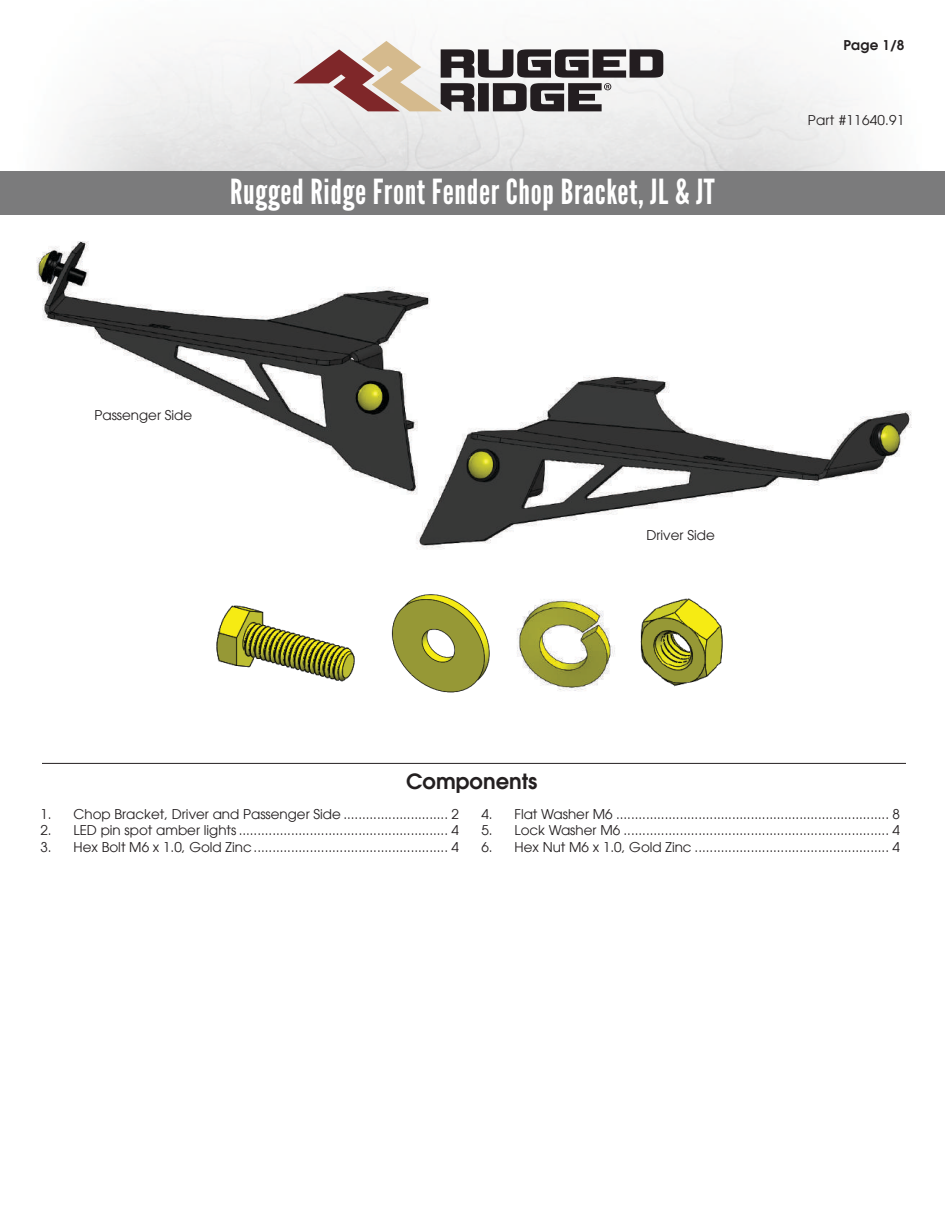
<style>
.page{position:relative;width:945px;height:1215px;background:#fff}
.page>*{position:absolute;margin:0;border:0;box-sizing:border-box;transform-origin:0 0}
.t1{font:34.5px "League Gothic";letter-spacing:.02em;color:#fff}
.t2{font:600 21px "Avant Garde LT";color:#231f20}
.t3{font:13.5px "Avant Garde LT";color:#231f20}
.t4{font:13.5px "Avant Garde LT";letter-spacing:.02em;color:#231f20}
.t5{font:600 13.5px "Avant Garde LT";color:#231f20}
</style>
<div class="page">
<div style="left:0;top:171px;width:945px;height:44px;background:#7b7b7c"></div>
<svg style="left:293px;top:41px;width:370px;height:70px"></svg>
<img style="left:416px;top:376px;width:496px;height:173px">
<img style="left:36px;top:241px;width:395px;height:263px">
<hr style="left:42px;top:763px;width:864px;height:1px;background:#231f20">
<img style="left:391px;top:594px;width:99px;height:99px">
<img style="left:216px;top:605px;width:139px;height:77px">
<img style="left:517px;top:599px;width:98px;height:92px">
<img style="left:640px;top:598px;width:83px;height:89px">
<p class="t5" style="left:843px;top:37px;width:63px">Page 1/8</p>
<h1 class="t1" style="left:230px;top:171px;width:486px">Rugged Ridge Front Fender Chop Bracket, JL &amp; JT</h1>
<p class="t3" style="left:95px;top:407px;width:99px">Passenger Side</p>
<p class="t3" style="left:647px;top:527px;width:70px">Driver Side</p>
<p class="t4" style="left:808px;top:112px;width:98px">Part #11640.91</p>
<h2 class="t2" style="left:406px;top:767px;width:133px">Components</h2>
<p class="t3" style="left:40px;top:806px;width:420px">1. Chop Bracket, Driver and Passenger Side ............................ 2</p>
<p class="t3" style="left:40px;top:822px;width:420px">2. LED pin spot amber lights ........................................................ 4</p>
<p class="t3" style="left:40px;top:839px;width:420px">3. Hex Bolt M6 x 1.0, Gold Zinc.................................................... 4</p>
<p class="t3" style="left:482px;top:806px;width:420px">4. Flat Washer M6 ......................................................................... 8</p>
<p class="t3" style="left:482px;top:822px;width:420px">5. Lock Washer M6 ....................................................................... 4</p>
<p class="t3" style="left:482px;top:839px;width:420px">6. Hex Nut M6 x 1.0, Gold Zinc .................................................... 4</p>
</div>
